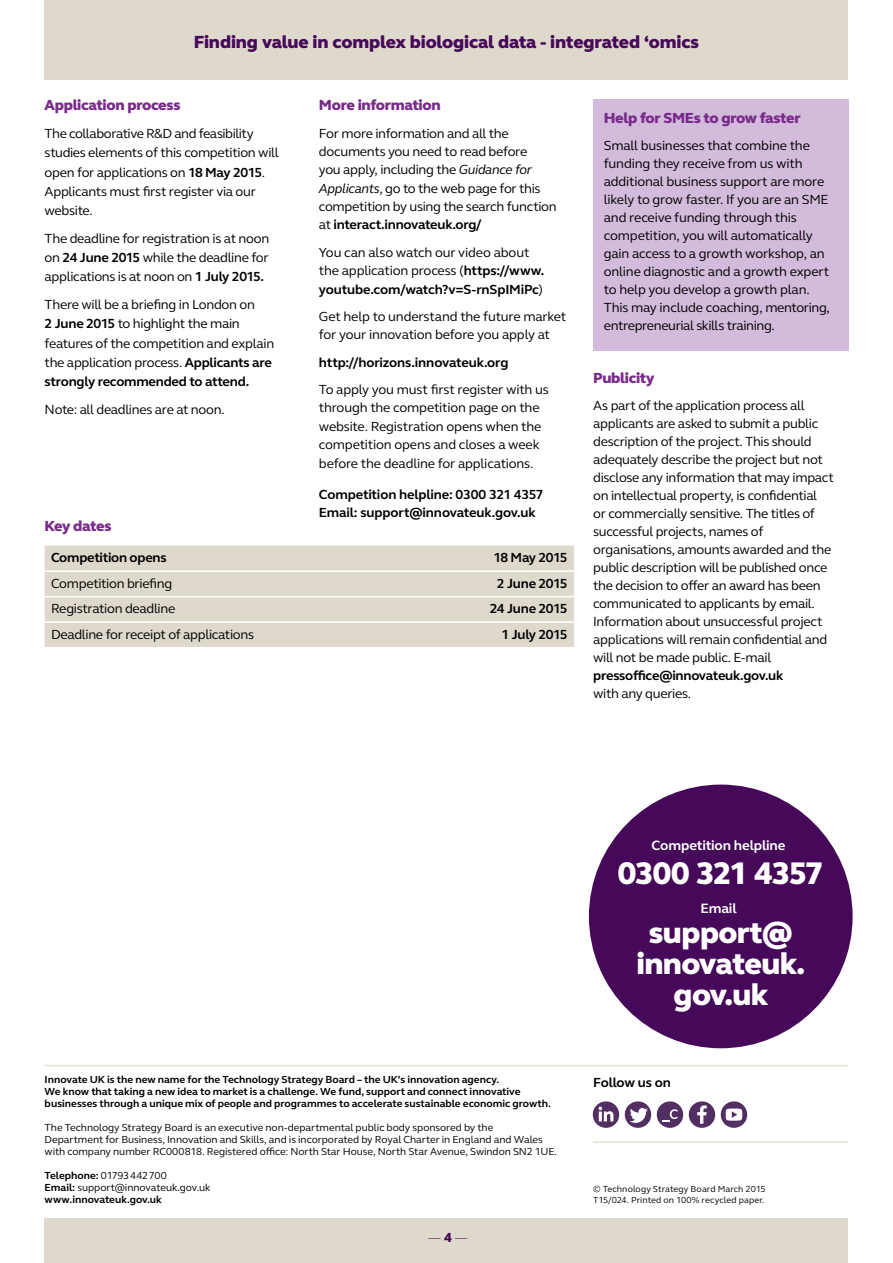
<style>
.page{position:relative;width:893px;height:1263px;background:#fff}
.page>*{position:absolute;margin:0;border:0;box-sizing:border-box;transform-origin:0 0}
.t1{font:800 32.1px "FS Elliot Pro";letter-spacing:-.04em;color:#fff}
.t2{font:800 30.9px/30.9px "FS Elliot Pro";letter-spacing:-.02em;color:#fff;text-align:center}
.t3{font:800 18px "FS Elliot Pro";letter-spacing:-.01em;color:#460858}
.t4{font:800 15px "FS Elliot Pro";letter-spacing:-.02em;color:#792b8a}
.t5{font:700 13.8px "FS Elliot Pro";letter-spacing:-.01em;color:#fff}
.t6{font:13.5px/18px "FS Elliot Pro";letter-spacing:-.02em;color:#000}
.t7{font:700 13.5px/18.3px "FS Elliot Pro";letter-spacing:-.02em;color:#000}
.t8{font:700 13.5px "FS Elliot Pro";letter-spacing:-.045em;color:#000}
.t9{font:300 13.5px "FS Elliot Pro";color:#460858}
.t10{font:700 10.5px/12px "FS Elliot Pro";color:#000}
.t11{font:10.5px/12px "FS Elliot Pro";letter-spacing:-.005em;color:#000}
.t12{font:9px/10.5px "FS Elliot Pro";letter-spacing:.005em;color:#000}
.s1{font-weight:700}
.s2{font-style:italic}
.s3{font-weight:400}
.s4{font-weight:800}
</style>
<div class="page">
<div style="left:45px;top:0;width:803px;height:80px;background:#ded9cc"></div>
<div style="left:45px;top:1218px;width:803px;height:45px;background:#ded9cc"></div>
<hr style="left:593px;top:1141px;width:255px;height:2px;background:#e7e1d5">
<hr style="left:45px;top:1065px;width:803px;height:1px;background:#e7e1d5">
<svg style="left:721px;top:1101px;width:26px;height:27px"></svg>
<div style="left:726px;top:1108px;width:16px;height:13px;background:#fff;border-radius:50%"></div>
<svg style="left:732px;top:1111px;width:5px;height:7px"></svg>
<div style="left:689px;top:1101px;width:26px;height:27px;background:#532e63;border-radius:50%"></div>
<div style="left:625px;top:1101px;width:26px;height:27px;background:#532e63;border-radius:50%"></div>
<svg style="left:630px;top:1108px;width:18px;height:15px"></svg>
<svg style="left:593px;top:1101px;width:26px;height:27px"></svg>
<div style="left:657px;top:1101px;width:26px;height:27px;background:#532e63;border-radius:50%"></div>
<svg style="left:663px;top:1109px;width:15px;height:12px"></svg>
<svg style="left:599px;top:1106px;width:14px;height:15px"></svg>
<svg style="left:697px;top:1105px;width:10px;height:19px"></svg>
<div style="left:589px;top:784px;width:264px;height:264px;background:#460858;border-radius:50%"></div>
<div style="left:45px;top:546px;width:529px;height:101px;background:#ded9cc"></div>
<hr style="left:45px;top:570px;width:255px;height:2px;background:#fff">
<hr style="left:300px;top:570px;width:274px;height:2px;background:#fff">
<hr style="left:45px;top:596px;width:255px;height:1px;background:#fff">
<hr style="left:300px;top:596px;width:274px;height:1px;background:#fff">
<hr style="left:45px;top:621px;width:255px;height:2px;background:#fff">
<hr style="left:300px;top:621px;width:274px;height:2px;background:#fff">
<div style="left:593px;top:99px;width:255px;height:252px;background:#d3bbdb"></div>
<h3 class="t3" style="left:194px;top:29px;width:507px">Finding value in complex biological data - integrated ‘omics</h3>
<p class="t4" style="left:45px;top:95px;width:137px">Application process</p>
<p class="t6" style="left:45px;top:124px;width:235px;line-height:19.2px">The collaborative R&amp;D and feasibility studies elements of this competition will open for applications on <span class="s1">18 May 2015</span>.<br>Applicants must first register via our website.</p>
<p class="t6" style="left:45px;top:228px;width:226px;line-height:19.2px;text-align:justify">The deadline for registration is at noon on <span class="s1">24 June 2015</span> while the deadline for applications is at noon on <span class="s1">1 July 2015.</span></p>
<p class="t6" style="left:45px;top:295px;width:231px;line-height:19.2px">There will be a briefing in London on<br><span class="s1">2 June 2015</span> to highlight the main features of the competition and explain the application process. <span class="s1">Applicants are strongly recommended to attend.</span></p>
<p class="t6" style="left:45px;top:400px;width:182px">Note: all deadlines are at noon.</p>
<p class="t4" style="left:319px;top:95px;width:123px">More information</p>
<p class="t6" style="left:319px;top:123px;width:239px">For more information and all the documents you need to read before<br>you apply, including the <span class="s2">Guidance for Applicants</span>, go to the web page for this competition by using the search function at <span class="s1">interact.innovateuk.org/</span></p>
<p class="t6" style="left:319px;top:243px;width:227px">You can also watch our video about the application process (<span class="s1">https://www. youtube.com/watch?v=S-rnSpIMiPc</span>)</p>
<p class="t6" style="left:319px;top:307px;width:249px">Get help to understand the future market for your innovation before you apply at</p>
<p class="t7" style="left:319px;top:353px;width:191px">http://horizons.innovateuk.org</p>
<p class="t6" style="left:319px;top:380px;width:231px">To apply you must first register with us through the competition page on the website. Registration opens when the competition opens and closes a week before the deadline for applications.</p>
<p class="t7" style="left:319px;top:485px;width:226px">Competition helpline: 0300 321 4357<br>Email: support@innovateuk.gov.uk</p>
<p class="t4" style="left:45px;top:516px;width:68px">Key dates</p>
<p class="t7" style="left:51px;top:548px;width:117px">Competition opens</p>
<p class="t8" style="left:493px;top:548px;width:76px">18 May 2015</p>
<p class="t6" style="left:51px;top:574px;width:123px">Competition briefing</p>
<p class="t7" style="left:497px;top:574px;width:72px">2 June 2015</p>
<p class="t6" style="left:51px;top:599px;width:126px">Registration deadline</p>
<p class="t7" style="left:490px;top:599px;width:79px">24 June 2015</p>
<p class="t6" style="left:51px;top:625px;width:205px">Deadline for receipt of applications</p>
<p class="t7" style="left:501px;top:625px;width:68px">1 July 2015</p>
<p class="t4" style="left:604px;top:108px;width:198px">Help for SMEs to grow faster</p>
<p class="t6" style="left:604px;top:136px;width:228px">Small businesses that combine the funding they receive from us with additional business support are more likely to grow faster. If you are an SME and receive funding through this competition, you will automatically gain access to a growth workshop, an online diagnostic and a growth expert to help you develop a growth plan.<br>This may include coaching, mentoring, entrepreneurial skills training.</p>
<p class="t4" style="left:593px;top:368px;width:63px">Publicity</p>
<p class="t6" style="left:593px;top:396px;width:242px">As part of the application process all applicants are asked to submit a public description of the project. This should adequately describe the project but not disclose any information that may impact on intellectual property, is confidential<br>or commercially sensitive. The titles of successful projects, names of organisations, amounts awarded and the public description will be published once the decision to offer an award has been communicated to applicants by email.<br>Information about unsuccessful project applications will remain confidential and will not be made public. E-mail</p>
<p class="t7" style="left:593px;top:666px;width:192px">pressoffice@innovateuk.gov.uk</p>
<p class="t6" style="left:593px;top:684px;width:100px">with any queries.</p>
<p class="t10" style="left:45px;top:1073px;width:508px">Innovate UK is the new name for the Technology Strategy Board – the UK’s innovation agency.<br>We know that taking a new idea to market is a challenge. We fund, support and connect innovative businesses through a unique mix of people and programmes to accelerate sustainable economic growth.</p>
<p class="t11" style="left:45px;top:1121px;width:514px">The Technology Strategy Board is an executive non-departmental public body sponsored by the<br>Department for Business, Innovation and Skills, and is incorporated by Royal Charter in England and Wales with company number RC000818. Registered office: North Star House, North Star Avenue, Swindon SN2 1UE.</p>
<p class="t10" style="left:45px;top:1169px;width:167px">Telephone: <span class="s3">01793442700<br></span>Email: <span class="s3">support@innovateuk.gov.uk </span>www.innovateuk.gov.uk</p>
<p class="t9" style="left:428px;top:1228px;width:41px">— <span class="s4">4</span> —</p>
<p class="t5" style="left:652px;top:836px;width:135px">Competition helpline</p>
<h1 class="t1" style="left:618px;top:851px;width:207px">0300 321 4357</h1>
<p class="t5" style="left:701px;top:899px;width:38px">Email</p>
<h2 class="t2" style="left:636px;top:917px;width:170px">support@ innovateuk. gov.uk</h2>
<p class="t7" style="left:593px;top:1073px;width:79px">Follow us on</p>
<p class="t12" style="left:593px;top:1184px;width:174px">© Technology Strategy Board March 2015<br>T15/024. Printed on 100% recycled paper.</p>
</div>
